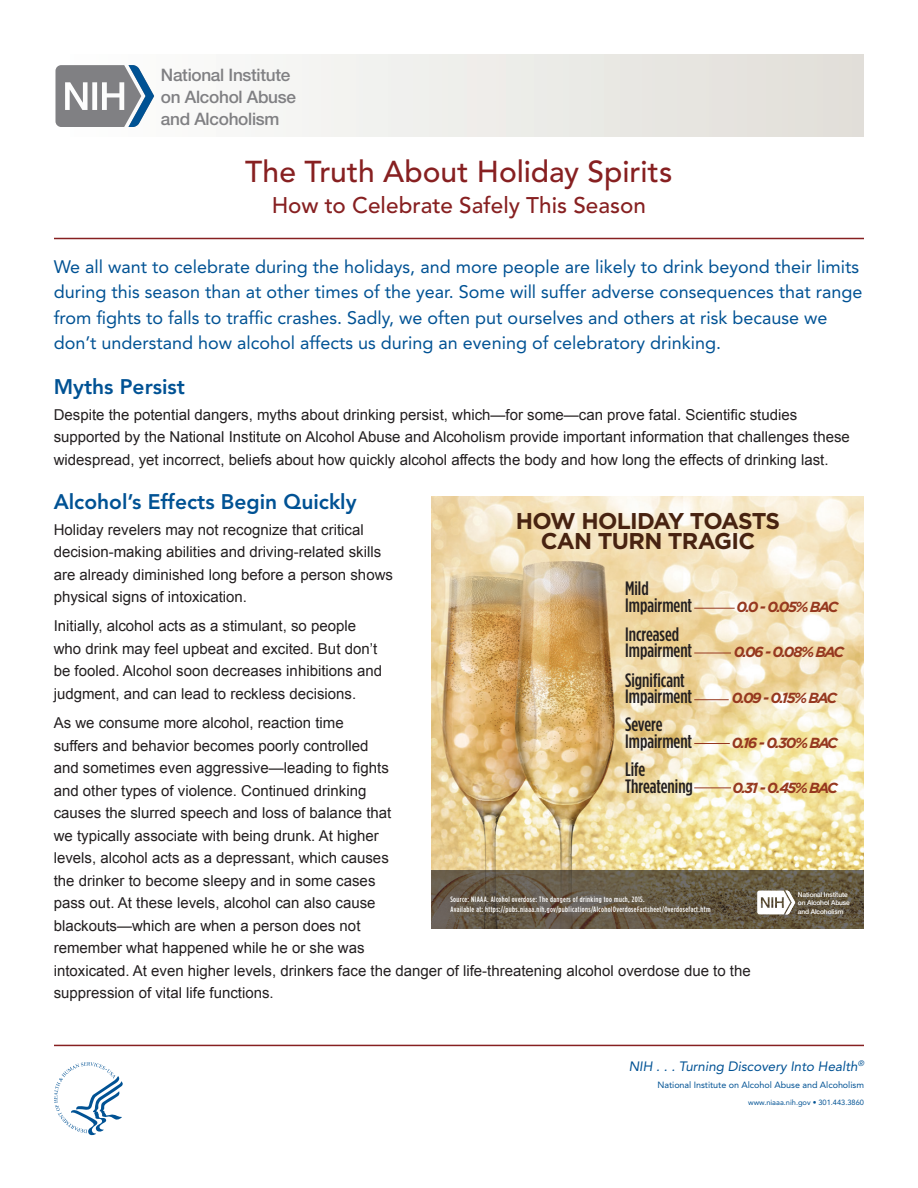
<style>
.page{position:relative;width:918px;height:1188px;background:#fff}
.page>*{position:absolute;margin:0;border:0;box-sizing:border-box;transform-origin:0 0}
.t1{font:500 30px "Avenir";color:#872021}
.t2{font:700 22.8px/20.1px "Gotham";letter-spacing:-.03em;color:#482311;text-align:center}
.t3{font:500 22.5px "Avenir";color:#872021}
.t4{font:800 21px "Avenir";color:#005294}
.t5{font:500 19.35px/16.6px "Gotham Condensed";color:#231f20}
.t6{font:18px/25.5px "Avenir";color:#005294}
.t7{font:500 17.25px/21.8px "Helvetica Neue";letter-spacing:-.015em;color:#808083}
.t8{font:15px/22.5px "Arial";color:#231f20}
.t9{font:italic 700 14.55px "Gotham";letter-spacing:-.1em;color:#96381f}
.t10{font:italic 13.5px "Avenir";color:#005294}
.t11{font:9px "Avenir";letter-spacing:-.005em;color:#005294}
.t12{font:500 7.8px/10.1px "Gotham Condensed";letter-spacing:.05em;color:#fff}
.t13{font:7.5px "Avenir";letter-spacing:-.005em;color:#005294}
.t14{font:500 6.6px/8.4px "Helvetica Neue";letter-spacing:-.015em;color:#fff}
</style>
<div class="page">
<hr style="left:54px;top:1045px;width:810px;height:1px;background:#872021">
<svg style="left:54px;top:1062px;width:69px;height:73px"></svg>
<div style="left:54px;top:54px;width:810px;height:82px;background:linear-gradient(to right,#fefffe,#e0ded8)"></div>
<svg style="left:55px;top:65px;width:99px;height:62px"></svg>
<hr style="left:54px;top:238px;width:810px;height:1px;background:#872021">
<img style="left:431px;top:496px;width:433px;height:375px">
<svg style="left:431px;top:871px;width:433px;height:58px;background:#645945"></svg>
<svg style="left:757px;top:891px;width:38px;height:23px"></svg>
<hr style="left:694px;top:608px;width:41px;height:1px;background:#96381f">
<hr style="left:694px;top:653px;width:37px;height:1px;background:#96381f">
<hr style="left:694px;top:699px;width:35px;height:1px;background:#96381f">
<hr style="left:694px;top:743px;width:36px;height:1px;background:#96381f">
<hr style="left:694px;top:787px;width:37px;height:1px;background:#96381f">
<p class="t7" style="left:161px;top:64px;width:137px">National Institute on Alcohol Abuse and Alcoholism</p>
<h1 class="t1" style="left:245px;top:155px;width:429px">The Truth About Holiday Spirits</h1>
<h1 class="t3" style="left:272px;top:192px;width:376px">How to Celebrate Safely This Season</h1>
<p class="t6" style="left:54px;top:254px;width:810px">We all want to celebrate during the holidays, and more people are likely to drink beyond their limits during this season than at other times of the year. Some will suffer adverse consequences that range from fights to falls to traffic crashes. Sadly, we often put ourselves and others at risk because we don’t understand how alcohol affects us during an evening of celebratory drinking.</p>
<h2 class="t4" style="left:54px;top:374px;width:133px">Myths Persist</h2>
<p class="t8" style="left:54px;top:403px;width:798px">Despite the potential dangers, myths about drinking persist, which—for some—can prove fatal. Scientific studies supported by the National Institute on Alcohol Abuse and Alcoholism provide important information that challenges these widespread, yet incorrect, beliefs about how quickly alcohol affects the body and how long the effects of drinking last.</p>
<h2 class="t4" style="left:54px;top:489px;width:304px">Alcohol’s Effects Begin Quickly</h2>
<p class="t8" style="left:54px;top:518px;width:341px">Holiday revelers may not recognize that critical decision-making abilities and driving-related skills are already diminished long before a person shows physical signs of intoxication.</p>
<p class="t8" style="left:54px;top:615px;width:330px">Initially, alcohol acts as a stimulant, so people who drink may feel upbeat and excited. But don’t be fooled. Alcohol soon decreases inhibitions and judgment, and can lead to reckless decisions.</p>
<p class="t8" style="left:54px;top:712px;width:699px">As we consume more alcohol, reaction time<br>suffers and behavior becomes poorly controlled<br>and sometimes even aggressive—leading to fights<br>and other types of violence. Continued drinking<br>causes the slurred speech and loss of balance that<br>we typically associate with being drunk. At higher<br>levels, alcohol acts as a depressant, which causes<br>the drinker to become sleepy and in some cases<br>pass out. At these levels, alcohol can also cause<br>blackouts—which are when a person does not<br>remember what happened while he or she was<br>intoxicated. At even higher levels, drinkers face the danger of life-threatening alcohol overdose due to the suppression of vital life functions.</p>
<p class="t2" style="left:516px;top:511px;width:266px">HOW HOLIDAY TOASTS<br>CAN TURN TRAGIC</p>
<p class="t5" style="left:625px;top:580px;width:69px">Mild<br>Impairment</p>
<p class="t9" style="left:737px;top:599px;width:103px">0.0 - 0.05% BAC</p>
<p class="t5" style="left:625px;top:625px;width:69px">Increased<br>Impairment</p>
<p class="t9" style="left:734px;top:644px;width:112px">0.06 - 0.08% BAC</p>
<p class="t5" style="left:625px;top:671px;width:69px">Significant<br>Impairment</p>
<p class="t9" style="left:732px;top:690px;width:107px">0.09 - 0.15% BAC</p>
<p class="t5" style="left:625px;top:716px;width:69px">Severe<br>Impairment</p>
<p class="t9" style="left:732px;top:735px;width:108px">0.16 - 0.30% BAC</p>
<p class="t5" style="left:625px;top:760px;width:69px">Life<br>Threatening</p>
<p class="t9" style="left:732px;top:779px;width:107px">0.31 - 0.45% BAC</p>
<p class="t14" style="left:798px;top:890px;width:54px">National Institute on Alcohol Abuse and Alcoholism</p>
<p class="t12" style="left:450px;top:894px;width:262px">Source: NIAAA. Alcohol overdose: The dangers of drinking too much, 2015.<br>Available at: https://pubs.niaaa.nih.gov/publications/AlcoholOverdoseFactsheet/Overdosefact.htm</p>
<p class="t10" style="left:629px;top:1058px;width:237px">NIH . . . Turning Discovery Into Health<sup>®</sup></p>
<p class="t11" style="left:657px;top:1080px;width:208px">National Institute on Alcohol Abuse and Alcoholism</p>
<p class="t13" style="left:748px;top:1099px;width:117px">www.niaaa.nih.gov • 301.443.3860</p>
</div>
